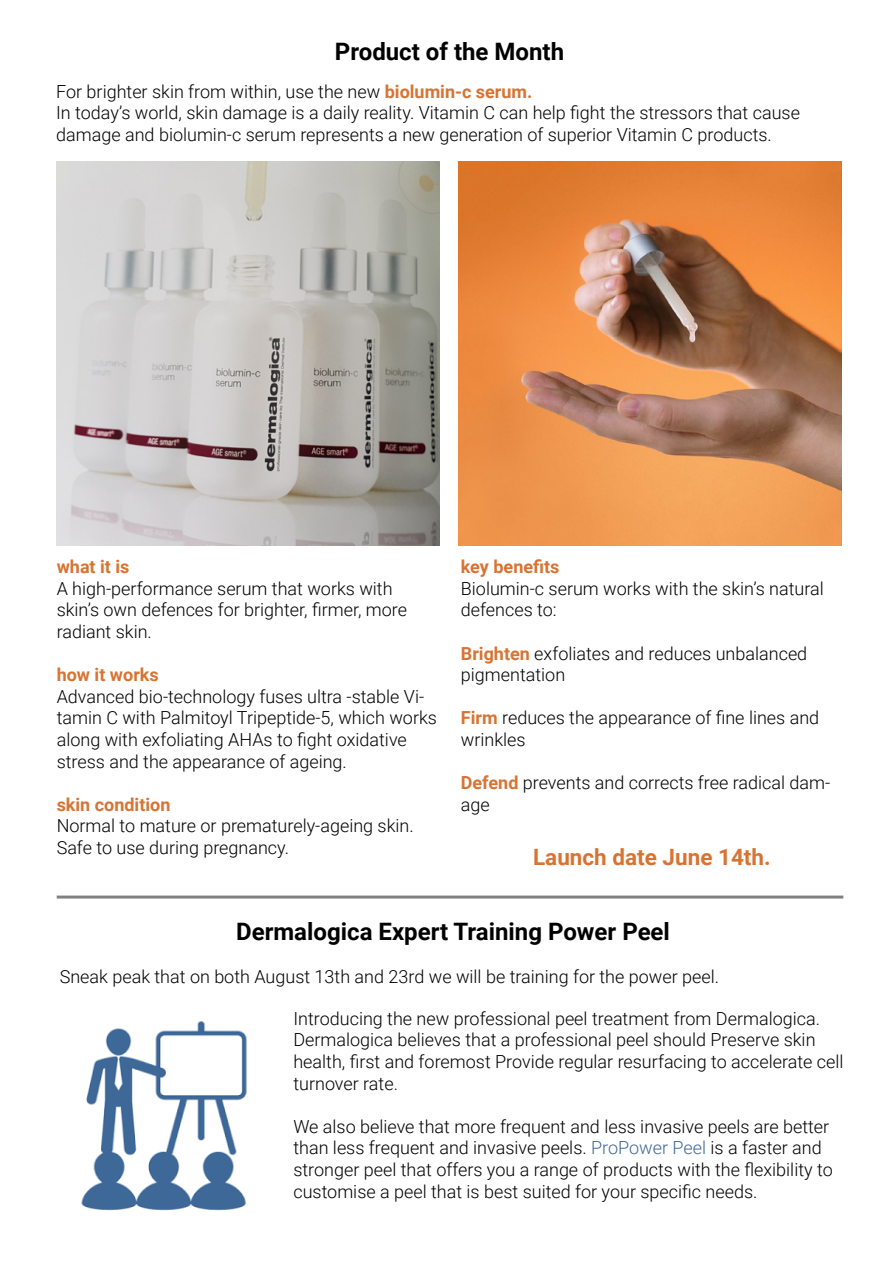
<style>
.page{position:relative;width:893px;height:1263px;background:#fff}
.page>*{position:absolute;margin:0;border:0;box-sizing:border-box;transform-origin:0 0}
.t1{font:700 24px "Roboto";color:#000}
.t2{font:700 22.5px "Roboto";color:#d77433}
.t3{font:300 18px/21.6px "Roboto";color:#000}
.t4{font:700 18px "Roboto";color:#d77433}
.s1{font-weight:700;color:#d77433}
.s2{color:#406996}
</style>
<div class="page">
<img style="left:56px;top:162px;width:383px;height:383px">
<img style="left:458px;top:162px;width:384px;height:383px">
<hr style="left:57px;top:895px;width:786px;height:3px;background:#000">
<img style="left:81px;top:1021px;width:166px;height:190px">
<h1 class="t1" style="left:335px;top:35px;width:231px">Product of the Month</h1>
<p class="t3" style="left:56px;top:80px;width:745px">For brighter skin from within, use the new <span class="s1">biolumin-c serum.<br></span>In today’s world, skin damage is a daily reality. Vitamin C can help fight the stressors that cause damage and biolumin-c serum represents a new generation of superior Vitamin C products.</p>
<p class="t4" style="left:57px;top:554px;width:74px">what it is</p>
<p class="t3" style="left:57px;top:577px;width:352px">A high-performance serum that works with skin’s own defences for brighter, firmer, more radiant skin.</p>
<p class="t4" style="left:57px;top:662px;width:104px">how it works</p>
<p class="t3" style="left:57px;top:685px;width:382px">Advanced bio-technology fuses ultra -stable Vi&shy;tamin C with Palmitoyl Tripeptide-5, which works along with exfoliating AHAs to fight oxidative stress and the appearance of ageing.</p>
<p class="t4" style="left:57px;top:792px;width:115px">skin condition</p>
<p class="t3" style="left:57px;top:814px;width:359px">Normal to mature or prematurely-ageing skin.<br>Safe to use during pregnancy.</p>
<p class="t4" style="left:461px;top:554px;width:100px">key benefits</p>
<p class="t3" style="left:461px;top:577px;width:364px">Biolumin-c serum works with the skin’s natural defences to:</p>
<p class="t3" style="left:461px;top:642px;width:348px"><span class="s1">Brighten</span> exfoliates and reduces unbalanced pigmentation</p>
<p class="t3" style="left:461px;top:706px;width:360px"><span class="s1">Firm</span> reduces the appearance of fine lines and wrinkles</p>
<p class="t3" style="left:461px;top:771px;width:371px"><span class="s1">Defend</span> prevents and corrects free radical dam&shy;age</p>
<p class="t2" style="left:533px;top:841px;width:239px">Launch date June 14th.</p>
<h1 class="t1" style="left:236px;top:914px;width:435px">Dermalogica Expert Training Power Peel</h1>
<p class="t3" style="left:60px;top:965px;width:661px">Sneak peak that on both August 13th and 23rd we will be training for the power peel.</p>
<p class="t3" style="left:293px;top:1007px;width:552px">Introducing the new professional peel treatment from Dermalogica.<br>Dermalogica believes that a professional peel should Preserve skin health, first and foremost Provide regular resurfacing to accelerate cell turnover rate.</p>
<p class="t3" style="left:293px;top:1115px;width:541px">We also believe that more frequent and less invasive peels are better than less frequent and invasive peels. <span class="s2">ProPower Peel</span> is a faster and stronger peel that offers you a range of products with the flexibility to customise a peel that is best suited for your specific needs.</p>
</div>
